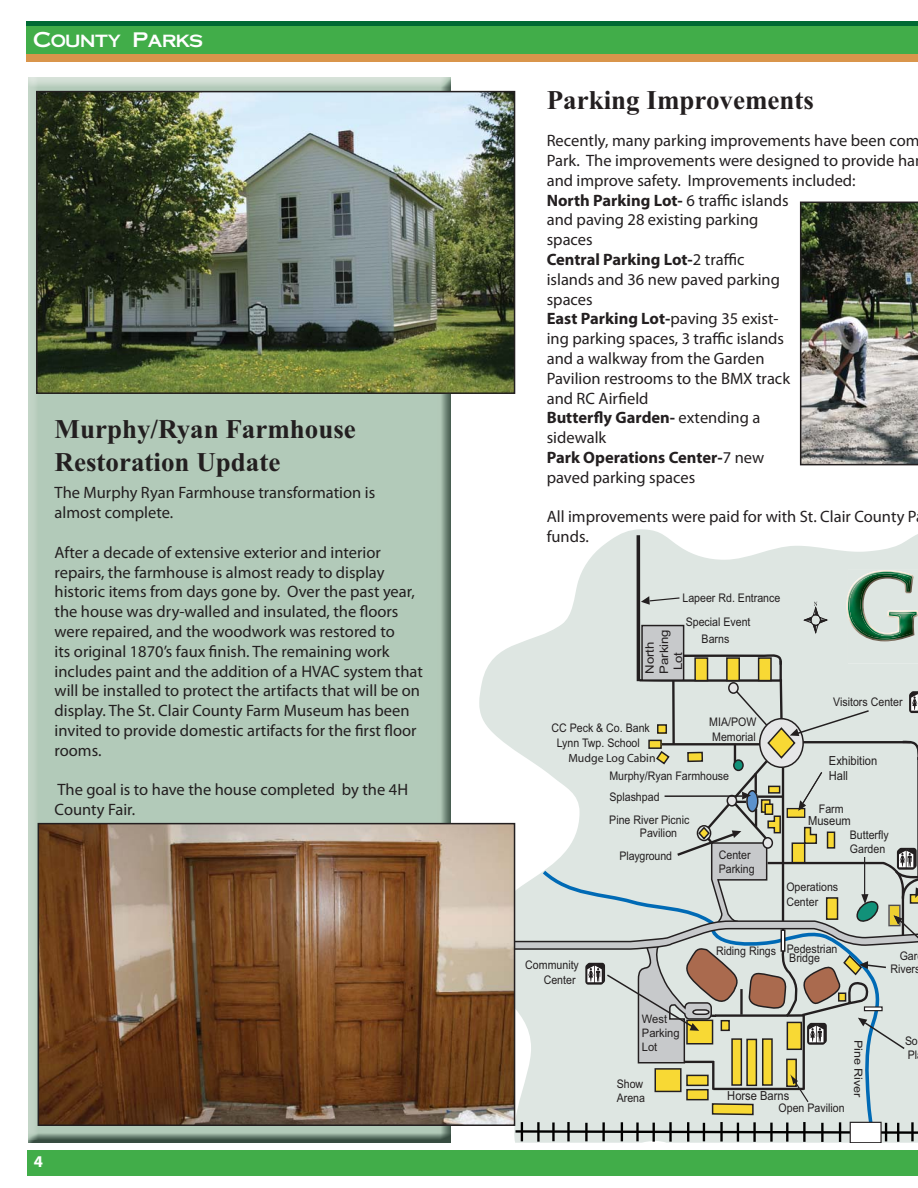
<style>
.page{position:relative;width:918px;height:1188px;background:#fff}
.page>*{position:absolute;margin:0;border:0;box-sizing:border-box;transform-origin:0 0}
.t1{font:700 27px/32.4px "Times New Roman";color:#231f20}
.t2{font:21px "Cornerstone";color:#fff}
.t3{font:16.5px/19.8px "Myriad Pro";color:#231f20}
.t4{font:700 16.5px "Myriad Pro";color:#fff}
.t5{font:12.45px/15px "Arial";color:#231f20;scale:.89 1}
.t6{font:11.85px/14.2px "Arial";color:#231f20;scale:.89 1}
.t7{font:11.85px "Arial";color:#231f20;scale:1.12 1}
.t8{font:11.85px "Myriad";color:#231f20}
.t9{font:11.7px/14.1px "Arial";color:#231f20;scale:.95 1}
.t10{font:11.1px "Arial";color:#231f20;scale:1.12 1}
.s1{font-weight:700}
</style>
<div class="page">
<svg style="left:479px;top:529px;width:439px;height:614px;fill:#dee6e2"></svg>
<svg style="left:802px;top:602px;width:28px;height:34px"></svg>
<svg style="left:539px;top:1064px;width:345px;height:79px;background:#d6dbca"></svg>
<div style="left:642px;top:626px;width:42px;height:54px;background:#c7c9cb"></div>
<div style="left:641px;top:625px;width:43px;height:56px;border:1px solid #231f20"></div>
<hr style="left:637px;top:535px;width:3px;height:146px;background:#231f20">
<svg style="left:641px;top:596px;width:40px;height:9px"></svg>
<hr style="left:803px;top:1015px;width:2px;height:75px;background:#231f20">
<hr style="left:713px;top:1088px;width:91px;height:2px;background:#231f20">
<hr style="left:712px;top:1061px;width:2px;height:29px;background:#231f20">
<svg style="left:513px;top:1122px;width:405px;height:20px;background:#a8aeab"></svg>
<svg style="left:492px;top:653px;width:426px;height:411px;background:#ced4ce"></svg>
<hr style="left:864px;top:1007px;width:18px;height:4px;background:#fff">
<div style="left:864px;top:1006px;width:19px;height:5px;border:1px solid #231f20"></div>
<div style="left:850px;top:1122px;width:31px;height:21px;background:#fff"></div>
<div style="left:850px;top:1122px;width:32px;height:21px;border:1px solid #231f20"></div>
<svg style="left:790px;top:1074px;width:20px;height:29px"></svg>
<img style="left:28px;top:77px;width:422px;height:1066px">
<div style="left:27px;top:54px;width:891px;height:7px;background:#d9954b"></div>
<img style="left:846px;top:594px;width:2px;height:23px">
<div style="left:848px;top:641px;width:70px;height:22px;background:#dee6e2"></div>
<img style="left:848px;top:570px;width:70px;height:70px">
<img style="left:39px;top:94px;width:473px;height:297px">
<div style="left:36px;top:91px;width:479px;height:303px;border:2px solid #231f20"></div>
<div style="left:27px;top:25px;width:891px;height:29px;background:#41ad49"></div>
<hr style="left:27px;top:21px;width:891px;height:4px;background:#006a34">
<img style="left:800px;top:202px;width:118px;height:263px">
<img style="left:41px;top:826px;width:471px;height:297px">
<div style="left:38px;top:823px;width:477px;height:303px;border:2px solid #231f20"></div>
<div style="left:28px;top:1150px;width:890px;height:25px;background:#41ad49"></div>
<p class="t2" style="left:33px;top:28px;width:171px">County Parks</p>
<h1 class="t1" style="left:55px;top:416px;width:303px">Murphy/Ryan Farmhouse<br>Restoration Update</h1>
<p class="t3" style="left:55px;top:484px;width:322px">The Murphy Ryan Farmhouse transformation is almost complete.</p>
<p class="t3" style="left:55px;top:543px;width:370px">After a decade of extensive exterior and interior repairs, the farmhouse is almost ready to display historic items from days gone by. Over the past year, the house was dry-walled and insulated, the floors were repaired, and the woodwork was restored to<br>its original 1870’s faux finish. The remaining work includes paint and the addition of a HVAC system that will be installed to protect the artifacts that will be on display. The St. Clair County Farm Museum has been invited to provide domestic artifacts for the first floor rooms.</p>
<p class="t3" style="left:55px;top:781px;width:355px">The goal is to have the house completed by the 4H<br>County Fair.</p>
<p class="t4" style="left:34px;top:1155px;width:11px">4</p>
<h1 class="t1" style="left:547px;top:87px;width:269px">Parking Improvements</h1>
<p class="t3" style="left:547px;top:132px;width:374px">Recently, many parking improvements have been com<br>Park. The improvements were designed to provide ha and improve safety. Improvements included:<br><span class="s1">North Parking Lot-</span> 6 traffic islands<br>and paving 28 existing parking<br>spaces<br><span class="s1">Central Parking Lot-</span>2 traffic<br>islands and 36 new paved parking<br>spaces<br><span class="s1">East Parking Lot-</span>paving 35 exist-<br>ing parking spaces, 3 traffic islands<br>and a walkway from the Garden<br>Pavilion restrooms to the BMX track<br>and RC Airfield<br><span class="s1">Butterfly Garden-</span> extending a<br>sidewalk<br><span class="s1">Park Operations Center-</span>7 new<br>paved parking spaces</p>
<p class="t3" style="left:547px;top:508px;width:372px">All improvements were paid for with St. Clair County P funds.</p>
<p class="t6" style="left:682px;top:592px;width:112px">Lapeer Rd. Entrance</p>
<p class="t6" style="left:686px;top:614px;width:74px;line-height:17.4px;text-align:center">Special Event<br>Barns</p>
<p class="t7" style="left:660px;top:674px;width:41px;rotate:-90deg">Parking</p>
<p class="t7" style="left:645px;top:674px;width:30px;rotate:-90deg">North</p>
<p class="t7" style="left:674px;top:670px;width:18px;rotate:-90deg">Lot</p>
<p class="t6" style="left:551px;top:722px;width:112px">CC Peck &amp; Co. Bank</p>
<p class="t6" style="left:709px;top:716px;width:55px">MIA/POW<br>Memorial</p>
<p class="t6" style="left:557px;top:737px;width:95px">Lynn Twp. School</p>
<p class="t8" style="left:568px;top:753px;width:89px">Mudge Log Cabin</p>
<p class="t6" style="left:609px;top:770px;width:136px">Murphy/Ryan Farmhouse</p>
<p class="t6" style="left:609px;top:790px;width:58px">Splashpad</p>
<p class="t6" style="left:640px;top:815px;width:57px;line-height:12.8px;text-indent:-31px">Pine River Picnic<br>Pavilion</p>
<p class="t6" style="left:620px;top:849px;width:61px">Playground</p>
<p class="t6" style="left:719px;top:849px;width:42px">Center<br>Parking</p>
<p class="t6" style="left:833px;top:696px;width:79px">Visitors Center</p>
<p class="t5" style="left:829px;top:754px;width:56px">Exhibition<br>Hall</p>
<p class="t6" style="left:819px;top:803px;width:29px">Farm</p>
<p class="t5" style="left:808px;top:814px;width:50px">Museum</p>
<p class="t6" style="left:786px;top:881px;width:60px">Operations<br>Center</p>
<p class="t6" style="left:850px;top:829px;width:45px">Butterfly<br>Garden</p>
<p class="t6" style="left:525px;top:959px;width:62px;text-align:right">Community<br>Center</p>
<p class="t6" style="left:716px;top:945px;width:69px">Riding Rings</p>
<p class="t6" style="left:787px;top:946px;width:59px;line-height:8.7px">Pedestrian<br>Bridge</p>
<p class="t6" style="left:900px;top:949px;width:21px">Gar</p>
<p class="t6" style="left:890px;top:963px;width:35px">Rivers</p>
<p class="t9" style="left:642px;top:1013px;width:41px">West<br>Parking<br>Lot</p>
<p class="t6" style="left:617px;top:1078px;width:33px">Show<br>Arena</p>
<p class="t5" style="left:727px;top:1089px;width:71px">Horse Barns</p>
<p class="t6" style="left:779px;top:1102px;width:76px">Open Pavilion</p>
<p class="t10" style="left:862px;top:1040px;width:53px;rotate:90deg">Pine River</p>
<p class="t6" style="left:905px;top:1035px;width:16px">So<br>Pl</p>
</div>
